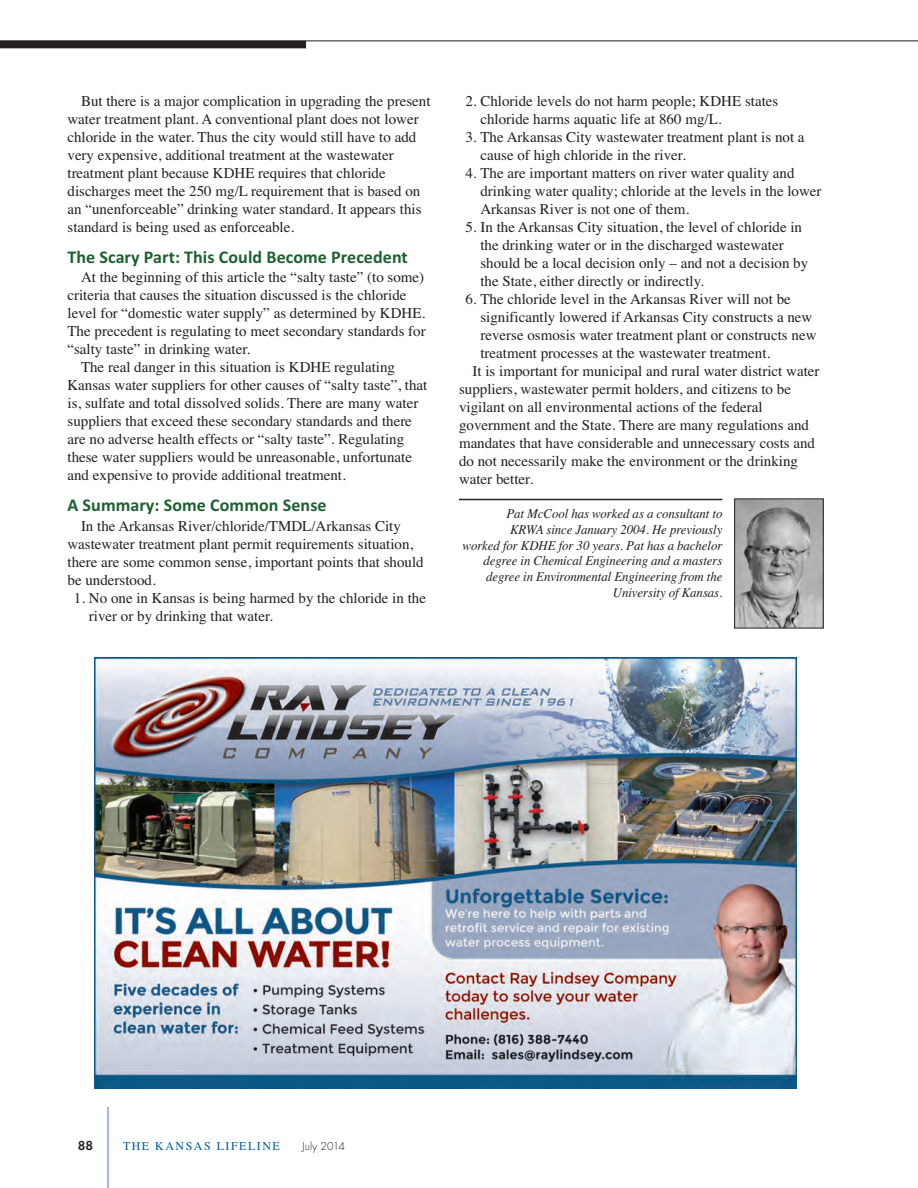
<style>
.page{position:relative;width:918px;height:1188px;background:#fff}
.page>*{position:absolute;margin:0;border:0;box-sizing:border-box;transform-origin:0 0}
.t1{font:700 18px "Calibri";letter-spacing:.005em;color:#1d6030}
.t2{font:15px/18px "Times";color:#231f20}
.t3{font:italic 13.5px/15.8px "Times";letter-spacing:-.005em;color:#231f20;text-align:right;scale:.95 1}
.t4{font:600 13.5px "Futura T";color:#231f20}
.t5{font:12px "Times";letter-spacing:.125em;color:#015ba9}
.t6{font:300 12px "Futura T";color:#231f20}
</style>
<div class="page">
<hr style="left:108px;top:1107px;width:1px;height:81px;background:#4975b9">
<hr style="left:0;top:40px;width:918px;height:1px;background:#231f20">
<div style="left:0;top:41px;width:306px;height:7px;background:#231f20"></div>
<hr style="left:459px;top:499px;width:263px;height:1px;background:#231f20">
<img style="left:736px;top:501px;width:85px;height:125px">
<div style="left:734px;top:499px;width:89px;height:129px;border:1px solid #231f20"></div>
<img style="left:94px;top:657px;width:702px;height:432px">
<p class="t2" style="left:68px;top:93px;width:365px;text-indent:14px">But there is a major complication in upgrading the present water treatment plant. A conventional plant does not lower chloride in the water. Thus the city would still have to add very expensive, additional treatment at the wastewater treatment plant because KDHE requires that chloride discharges meet the 250 mg/L requirement that is based on an “unenforceable” drinking water standard. It appears this standard is being used as enforceable.</p>
<p class="t1" style="left:68px;top:251px;width:342px">The Scary Part: This Could Become Precedent</p>
<p class="t2" style="left:81px;top:270px;width:345px">At the beginning of this article the “salty taste” (to some)</p>
<p class="t2" style="left:68px;top:288px;width:341px">criteria that causes the situation discussed is the chloride</p>
<p class="t2" style="left:68px;top:306px;width:359px">level for “domestic water supply” as determined by KDHE.</p>
<p class="t2" style="left:68px;top:324px;width:360px">The precedent is regulating to meet secondary standards for</p>
<p class="t2" style="left:68px;top:342px;width:184px">“salty taste” in drinking water.</p>
<p class="t2" style="left:81px;top:360px;width:316px">The real danger in this situation is KDHE regulating</p>
<p class="t2" style="left:68px;top:378px;width:361px">Kansas water suppliers for other causes of “salty taste”, that</p>
<p class="t2" style="left:68px;top:396px;width:352px">is, sulfate and total dissolved solids. There are many water</p>
<p class="t2" style="left:68px;top:414px;width:346px">suppliers that exceed these secondary standards and there</p>
<p class="t2" style="left:68px;top:432px;width:338px">are no adverse health effects or “salty taste”. Regulating</p>
<p class="t2" style="left:68px;top:450px;width:346px">these water suppliers would be unreasonable, unfortunate</p>
<p class="t2" style="left:68px;top:468px;width:280px">and expensive to provide additional treatment.</p>
<p class="t1" style="left:68px;top:499px;width:261px">A Summary: Some Common Sense</p>
<p class="t2" style="left:68px;top:518px;width:358px;text-indent:14px">In the Arkansas River/chloride/TMDL/Arkansas City wastewater treatment plant permit requirements situation, there are some common sense, important points that should be understood.</p>
<p class="t2" style="left:89px;top:590px;width:339px;text-indent:-15px">1. No one in Kansas is being harmed by the chloride in the river or by drinking that water.</p>
<p class="t2" style="left:480px;top:93px;width:299px;text-indent:-15px">2. Chloride levels do not harm people; KDHE states chloride harms aquatic life at 860 mg/L.</p>
<p class="t2" style="left:480px;top:129px;width:326px;text-indent:-15px">3. The Arkansas City wastewater treatment plant is not a cause of high chloride in the river.</p>
<p class="t2" style="left:480px;top:165px;width:343px;text-indent:-15px">4. The are important matters on river water quality and drinking water quality; chloride at the levels in the lower<br>Arkansas River is not one of them.</p>
<p class="t2" style="left:480px;top:219px;width:329px;text-indent:-15px">5. In the Arkansas City situation, the level of chloride in the drinking water or in the discharged wastewater should be a local decision only – and not a decision by the State, either directly or indirectly.</p>
<p class="t2" style="left:465px;top:291px;width:327px">6. The chloride level in the Arkansas River will not be</p>
<p class="t2" style="left:480px;top:309px;width:334px">significantly lowered if Arkansas City constructs a new</p>
<p class="t2" style="left:480px;top:327px;width:338px">reverse osmosis water treatment plant or constructs new</p>
<p class="t2" style="left:480px;top:345px;width:291px">treatment processes at the wastewater treatment.</p>
<p class="t2" style="left:472px;top:363px;width:349px">It is important for municipal and rural water district water</p>
<p class="t2" style="left:459px;top:381px;width:334px">suppliers, wastewater permit holders, and citizens to be</p>
<p class="t2" style="left:459px;top:399px;width:305px">vigilant on all environmental actions of the federal</p>
<p class="t2" style="left:459px;top:417px;width:352px">government and the State. There are many regulations and</p>
<p class="t2" style="left:459px;top:435px;width:358px">mandates that have considerable and unnecessary costs and</p>
<p class="t2" style="left:459px;top:453px;width:341px">do not necessarily make the environment or the drinking</p>
<p class="t2" style="left:459px;top:471px;width:76px">water better.</p>
<p class="t3" style="left:463px;top:507px;width:275px">Pat McCool has worked as a consultant to<br>KRWA since January 2004. He previously<br>worked for KDHE for 30 years. Pat has a bachelor degree in Chemical Engineering and a masters degree in Environmental Engineering from the University of Kansas.</p>
<p class="t4" style="left:78px;top:1140px;width:17px">88</p>
<p class="t5" style="left:123px;top:1142px;width:158px">THE KANSAS LIFELINE</p>
<p class="t6" style="left:302px;top:1139px;width:45px">July 2014</p>
</div>
